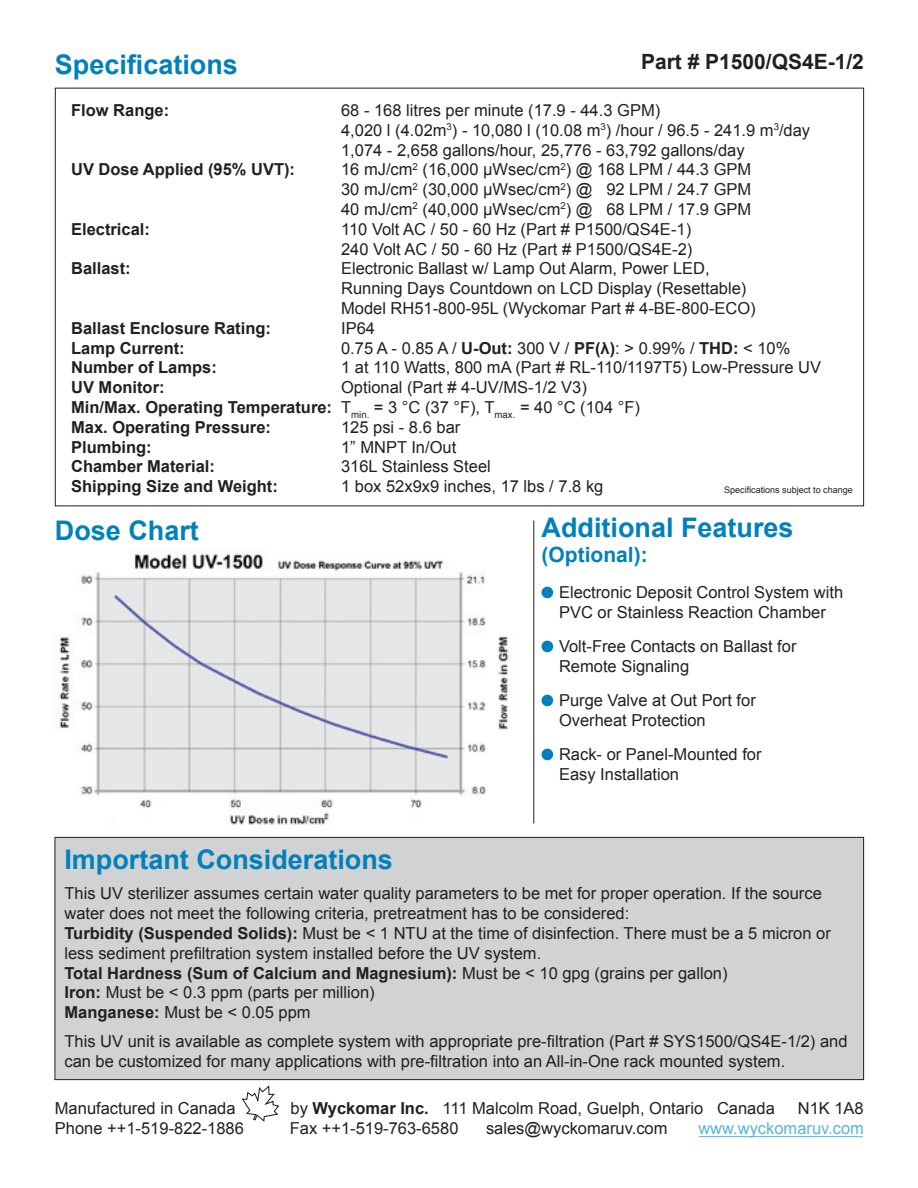
<style>
.page{position:relative;width:918px;height:1188px;background:#fff}
.page>*{position:absolute;margin:0;border:0;box-sizing:border-box;transform-origin:0 0}
.t1{font:700 27px "Arial";color:#0081bb}
.t2{font:700 21px "Arial";color:#231f20}
.t3{font:700 21px "Arial";color:#0081bb}
.t4{font:16.5px/19.8px "Arial";color:#231f20}
.t5{font:700 16.5px "Arial";color:#231f20}
.t6{font:16.5px "Arial";color:#54b7df}
.t7{font:9px "Arial";color:#231f20}
.s1{font-weight:700}
.s2{font-weight:400}
</style>
<div class="page">
<img style="left:57px;top:551px;width:452px;height:273px">
<hr style="left:533px;top:520px;width:1px;height:304px;background:#231f20">
<div style="left:55px;top:837px;width:809px;height:243px;background:#d1d2d4"></div>
<div style="left:55px;top:837px;width:809px;height:243px;border:1px solid #231f20"></div>
<svg style="left:241px;top:1085px;width:39px;height:37px"></svg>
<hr style="left:699px;top:1136px;width:164px;height:1px;background:#54b7df">
<div style="left:542px;top:587px;width:11px;height:11px;background:#0081bb;border-radius:50%"></div>
<div style="left:542px;top:641px;width:11px;height:11px;background:#0081bb;border-radius:50%"></div>
<div style="left:542px;top:695px;width:11px;height:11px;background:#0081bb;border-radius:50%"></div>
<div style="left:542px;top:749px;width:11px;height:11px;background:#0081bb;border-radius:50%"></div>
<p class="t1" style="left:55px;top:46px;width:185px">Specifications</p>
<p class="t2" style="left:641px;top:48px;width:224px">Part # P1500/QS4E-1/2</p>
<p class="t5" style="left:71px;top:99px;width:100px">Flow Range:</p>
<p class="t4" style="left:341px;top:100px;width:471px">68 - 168 litres per minute (17.9 - 44.3 GPM)<br>4,020 l (4.02m<sup>3</sup>) - 10,080 l (10.08 m<sup>3</sup>) /hour / 96.5 - 241.9 m<sup>3</sup>/day</p>
<p class="t4" style="left:341px;top:140px;width:405px">1,074 - 2,658 gallons/hour, 25,776 - 63,792 gallons/day</p>
<p class="t5" style="left:71px;top:159px;width:226px">UV Dose Applied (95% UVT):</p>
<p class="t4" style="left:341px;top:160px;width:412px">16 mJ/cm<sup>2</sup> (16,000 μWsec/cm<sup>2</sup>) @ 168 LPM / 44.3 GPM</p>
<p class="t4" style="left:341px;top:180px;width:412px">30 mJ/cm<sup>2</sup> (30,000 μWsec/cm<sup>2</sup>) @ 92 LPM / 24.7 GPM</p>
<p class="t4" style="left:341px;top:199px;width:412px">40 mJ/cm<sup>2</sup> (40,000 μWsec/cm<sup>2</sup>) @ 68 LPM / 17.9 GPM</p>
<p class="t5" style="left:71px;top:218px;width:80px">Electrical:</p>
<p class="t4" style="left:341px;top:219px;width:352px">110 Volt AC / 50 - 60 Hz (Part # P1500/QS4E-1)</p>
<p class="t4" style="left:341px;top:239px;width:353px">240 Volt AC / 50 - 60 Hz (Part # P1500/QS4E-2)</p>
<p class="t5" style="left:71px;top:258px;width:61px">Ballast:</p>
<p class="t4" style="left:341px;top:259px;width:370px">Electronic Ballast w/ Lamp Out Alarm, Power LED,</p>
<p class="t4" style="left:341px;top:279px;width:407px">Running Days Countdown on LCD Display (Resettable)</p>
<p class="t4" style="left:341px;top:298px;width:416px">Model RH51-800-95L (Wyckomar Part # 4-BE-800-ECO)</p>
<p class="t5" style="left:71px;top:317px;width:201px">Ballast Enclosure Rating:</p>
<p class="t4" style="left:341px;top:318px;width:35px">IP64</p>
<p class="t5" style="left:71px;top:337px;width:115px">Lamp Current:</p>
<p class="t4" style="left:341px;top:338px;width:451px">0.75 A - 0.85 A / <span class="s1">U-Out:</span> 300 V / <span class="s1">PF(λ)</span>: &gt; 0.99% / <span class="s1">THD:</span> &lt; 10%</p>
<p class="t5" style="left:71px;top:357px;width:147px">Number of Lamps:</p>
<p class="t4" style="left:341px;top:358px;width:481px">1 at 110 Watts, 800 mA (Part # RL-110/1197T5) Low-Pressure UV</p>
<p class="t5" style="left:71px;top:376px;width:95px">UV Monitor:</p>
<p class="t4" style="left:341px;top:378px;width:247px">Optional (Part # 4-UV/MS-1/2 V3)</p>
<p class="t5" style="left:71px;top:396px;width:570px">Min/Max. Operating Temperature: <span class="s2">T</span><sub>min.</sub> <span class="s2">= 3 °C (37 °F), T</span><sub>max.</sub> <span class="s2">= 40 °C (104 °F)</span></p>
<p class="t5" style="left:71px;top:416px;width:201px">Max. Operating Pressure:</p>
<p class="t4" style="left:341px;top:417px;width:121px">125 psi - 8.6 bar</p>
<p class="t5" style="left:71px;top:436px;width:82px">Plumbing:</p>
<p class="t4" style="left:341px;top:437px;width:117px">1” MNPT In/Out</p>
<p class="t5" style="left:71px;top:456px;width:145px">Chamber Material:</p>
<p class="t4" style="left:341px;top:457px;width:151px">316L Stainless Steel</p>
<p class="t5" style="left:71px;top:475px;width:208px">Shipping Size and Weight:</p>
<p class="t4" style="left:341px;top:477px;width:264px">1 box 52x9x9 inches, 17 lbs / 7.8 kg</p>
<p class="t1" style="left:55px;top:513px;width:146px">Dose Chart</p>
<p class="t7" style="left:724px;top:483px;width:130px">Specifications subject to change</p>
<p class="t1" style="left:542px;top:510px;width:254px">Additional Features</p>
<p class="t3" style="left:542px;top:541px;width:108px">(Optional):</p>
<p class="t4" style="left:559px;top:583px;width:286px">Electronic Deposit Control System with<br>PVC or Stainless Reaction Chamber</p>
<p class="t4" style="left:559px;top:637px;width:239px">Volt-Free Contacts on Ballast for<br>Remote Signaling</p>
<p class="t4" style="left:559px;top:691px;width:198px">Purge Valve at Out Port for<br>Overheat Protection</p>
<p class="t4" style="left:559px;top:745px;width:204px">Rack- or Panel-Mounted for<br>Easy Installation</p>
<p class="t1" style="left:64px;top:841px;width:330px">Important Considerations</p>
<p class="t4" style="left:64px;top:884px;width:759px">This UV sterilizer assumes certain water quality parameters to be met for proper operation. If the source water does not meet the following criteria, pretreatment has to be considered:</p>
<p class="t4" style="left:64px;top:923px;width:768px"><span class="s1">Turbidity (Suspended Solids):</span> Must be &lt; 1 NTU at the time of disinfection. There must be a 5 micron or less sediment prefiltration system installed before the UV system.</p>
<p class="t5" style="left:64px;top:962px;width:665px">Total Hardness (Sum of Calcium and Magnesium): <span class="s2">Must be &lt; 10 gpg (grains per gallon)</span></p>
<p class="t4" style="left:64px;top:983px;width:312px"><span class="s1">Iron:</span> Must be &lt; 0.3 ppm (parts per million)</p>
<p class="t4" style="left:64px;top:1003px;width:248px"><span class="s1">Manganese:</span> Must be &lt; 0.05 ppm</p>
<p class="t4" style="left:64px;top:1031px;width:785px">This UV unit is available as complete system with appropriate pre-filtration (Part # SYS1500/QS4E-1/2) and can be customized for many applications with pre-filtration into an All-in-One rack mounted system.</p>
<p class="t4" style="left:55px;top:1098px;width:182px">Manufactured in Canada</p>
<p class="t4" style="left:291px;top:1098px;width:486px">by <span class="s1">Wyckomar Inc.</span> 111 Malcolm Road, Guelph, Ontario Canada</p>
<p class="t4" style="left:798px;top:1098px;width:68px">N1K 1A8</p>
<p class="t4" style="left:55px;top:1118px;width:190px">Phone ++1-519-822-1886</p>
<p class="t4" style="left:290px;top:1118px;width:170px">Fax ++1-519-763-6580</p>
<p class="t4" style="left:486px;top:1118px;width:183px">sales@wyckomaruv.com</p>
<p class="t6" style="left:698px;top:1117px;width:167px">www.wyckomaruv.com</p>
</div>
